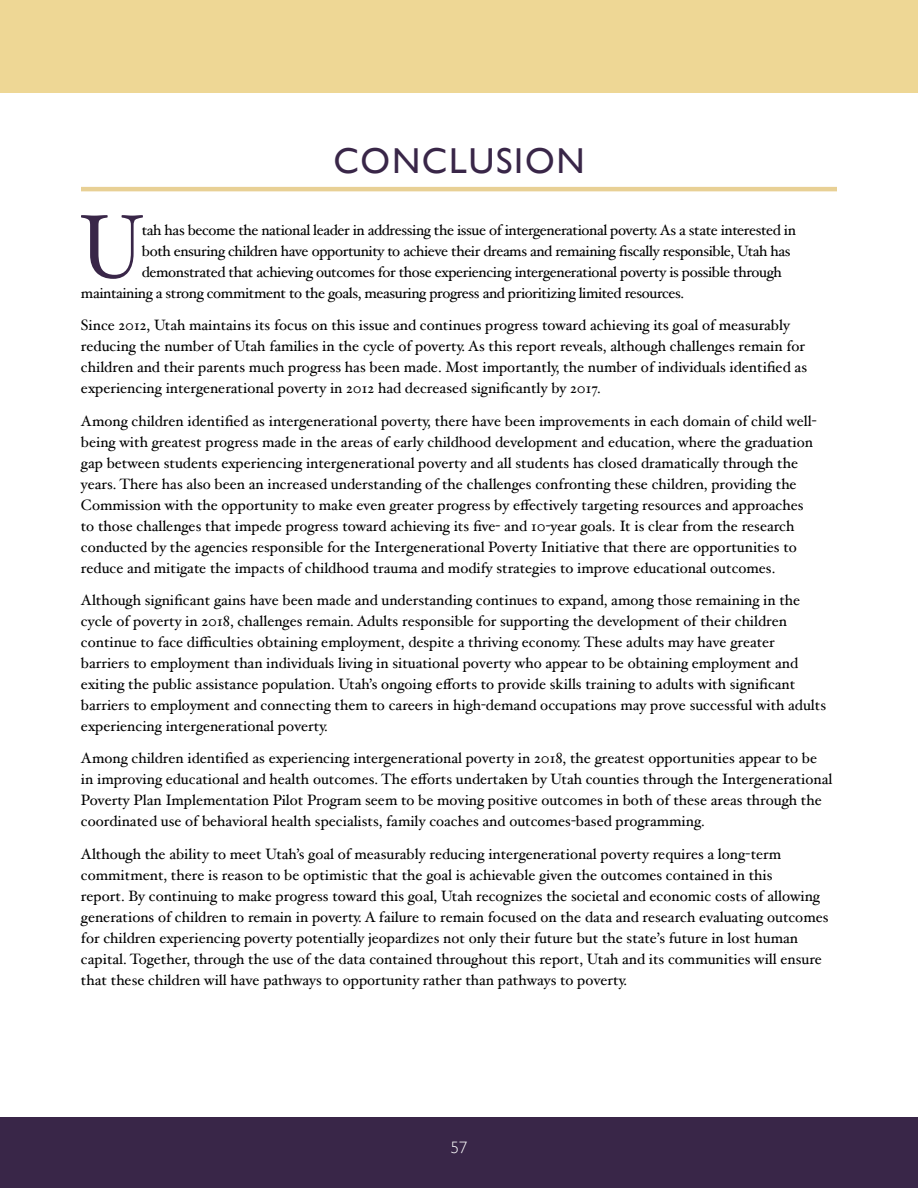
<style>
.page{position:relative;width:918px;height:1188px;background:#fff}
.page>*{position:absolute;margin:0;border:0;box-sizing:border-box;transform-origin:0 0}
.t1{font:89.55px "Hoefler Text";color:#392648;scale:.92 1}
.t2{font:36px "Gill Sans";letter-spacing:.05em;color:#392648}
.t3{font:300 16.5px "Gill Sans";color:#fff}
.t4{font:15px/21px "Hoefler Text";color:#000}
.t5{font:15px "Hoefler Text";letter-spacing:-.025em;color:#000}
</style>
<div class="page">
<div style="left:0;top:1117px;width:918px;height:71px;background:#392648"></div>
<div style="left:0;top:0;width:918px;height:93px;background:#eed795"></div>
<hr style="left:81px;top:187px;width:756px;height:4px;background:#e8d095">
<h2 class="t2" style="left:333px;top:140px;width:253px">CONCLUSION</h2>
<h1 class="t1" style="left:80px;top:194px;width:71px">U</h1>
<p class="t5" style="left:142px;top:221px;width:656px">tah has become the national leader in addressing the issue of intergenerational poverty. As a state interested in</p>
<p class="t5" style="left:142px;top:242px;width:650px">both ensuring children have opportunity to achieve their dreams and remaining fiscally responsible, Utah has</p>
<p class="t5" style="left:142px;top:263px;width:641px">demonstrated that achieving outcomes for those experiencing intergenerational poverty is possible through</p>
<p class="t5" style="left:81px;top:284px;width:605px">maintaining a strong commitment to the goals, measuring progress and prioritizing limited resources.</p>
<p class="t4" style="left:81px;top:315px;width:728px">Since 2012, Utah maintains its focus on this issue and continues progress toward achieving its goal of measurably reducing the number of Utah families in the cycle of poverty. As this report reveals, although challenges remain for children and their parents much progress has been made. Most importantly, the number of individuals identified as experiencing intergenerational poverty in 2012 had decreased significantly by 2017.</p>
<p class="t4" style="left:81px;top:410px;width:737px">Among children identified as intergenerational poverty, there have been improvements in each domain of child well&shy;being with greatest progress made in the areas of early childhood development and education, where the graduation gap between students experiencing intergenerational poverty and all students has closed dramatically through the years. There has also been an increased understanding of the challenges confronting these children, providing the Commission with the opportunity to make even greater progress by effectively targeting resources and approaches to those challenges that impede progress toward achieving its five- and 10-year goals. It is clear from the research conducted by the agencies responsible for the Intergenerational Poverty Initiative that there are opportunities to reduce and mitigate the impacts of childhood trauma and modify strategies to improve educational outcomes.</p>
<p class="t4" style="left:81px;top:589px;width:747px">Although significant gains have been made and understanding continues to expand, among those remaining in the cycle of poverty in 2018, challenges remain. Adults responsible for supporting the development of their children continue to face difficulties obtaining employment, despite a thriving economy. These adults may have greater barriers to employment than individuals living in situational poverty who appear to be obtaining employment and exiting the public assistance population. Utah’s ongoing efforts to provide skills training to adults with significant barriers to employment and connecting them to careers in high-demand occupations may prove successful with adults experiencing intergenerational poverty.</p>
<p class="t4" style="left:81px;top:748px;width:753px">Among children identified as experiencing intergenerational poverty in 2018, the greatest opportunities appear to be in improving educational and health outcomes. The efforts undertaken by Utah counties through the Intergenerational Poverty Plan Implementation Pilot Program seem to be moving positive outcomes in both of these areas through the coordinated use of behavioral health specialists, family coaches and outcomes-based programming.</p>
<p class="t4" style="left:81px;top:843px;width:749px">Although the ability to meet Utah’s goal of measurably reducing intergenerational poverty requires a long-term commitment, there is reason to be optimistic that the goal is achievable given the outcomes contained in this<br>report. By continuing to make progress toward this goal, Utah recognizes the societal and economic costs of allowing generations of children to remain in poverty. A failure to remain focused on the data and research evaluating outcomes for children experiencing poverty potentially jeopardizes not only their future but the state’s future in lost human capital. Together, through the use of the data contained throughout this report, Utah and its communities will ensure that these children will have pathways to opportunity rather than pathways to poverty.</p>
<p class="t3" style="left:451px;top:1134px;width:18px">57</p>
</div>
